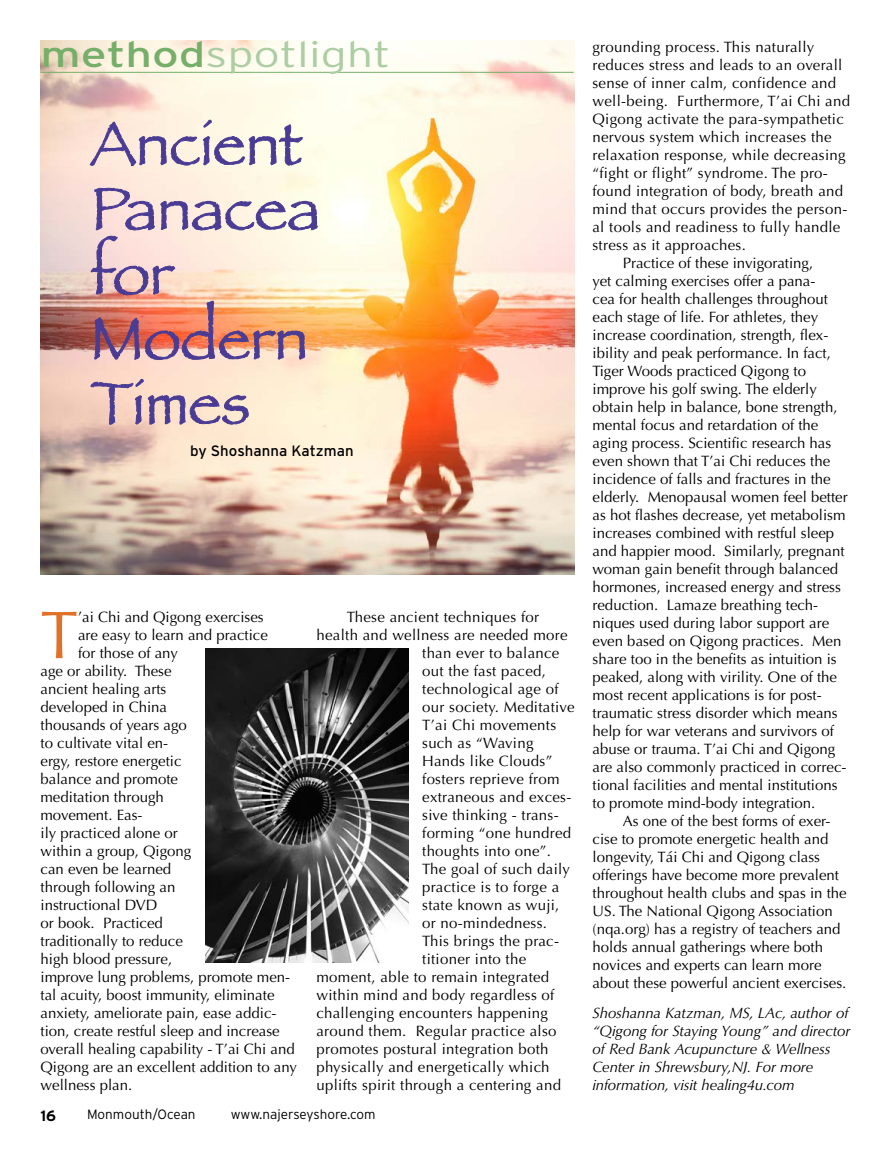
<style>
.page{position:relative;width:891px;height:1161px;background:#fff}
.page>*{position:absolute;margin:0;border:0;box-sizing:border-box;transform-origin:0 0}
.t1{font:67.5px "Optima";color:#e17127}
.t2{font:61.5px/64.8px "Papyrus";color:#4a3c94}
.t3{font:300 36px "Interstate";color:#adcda4;scale:1.3 1}
.t4{font:15px "Optima";color:#000}
.t5{font:15px "Optima";letter-spacing:.02em;color:#000}
.t6{font:italic 15px/18px "Optima";letter-spacing:-.01em;color:#000}
.t7{font:15px "Interstate";letter-spacing:.005em;color:#000}
.t8{font:700 15px "Interstate";color:#000}
.t9{font:300 13.5px "Interstate";color:#000}
.s1{font-weight:400;color:#75af6a}
</style>
<div class="page">
<img style="left:40px;top:40px;width:534px;height:534px">
<hr style="left:40px;top:72px;width:534px;height:1px;background:#75af6a">
<img style="left:89px;top:114px;width:229px;height:252px">
<svg style="left:90px;top:373px;width:159px;height:78px"></svg>
<img style="left:206px;top:649px;width:203px;height:314px">
<h3 class="t3" style="left:40px;top:34px;width:271px"><span class="s1">method</span>spotlight</h3>
<h2 class="t2" style="left:91px;top:110px;width:231px">Ancient<br>Panacea for<br>Modern<br>Times</h2>
<p class="t7" style="left:190px;top:442px;width:165px">by Shoshanna Katzman</p>
<h1 class="t1" style="left:40px;top:596px;width:39px">T</h1>
<p class="t4" style="left:78px;top:608px;width:187px">’ai Chi and Qigong exercises</p>
<p class="t4" style="left:78px;top:626px;width:191px">are easy to learn and practice</p>
<p class="t4" style="left:78px;top:644px;width:101px">for those of any</p>
<p class="t4" style="left:41px;top:662px;width:133px">age or ability. These</p>
<p class="t4" style="left:41px;top:680px;width:127px">ancient healing arts</p>
<p class="t4" style="left:41px;top:698px;width:128px">developed in China</p>
<p class="t4" style="left:41px;top:716px;width:148px">thousands of years ago</p>
<p class="t4" style="left:41px;top:734px;width:129px">to cultivate vital en-</p>
<p class="t4" style="left:41px;top:752px;width:143px">ergy, restore energetic</p>
<p class="t4" style="left:41px;top:770px;width:139px">balance and promote</p>
<p class="t4" style="left:41px;top:788px;width:125px">meditation through</p>
<p class="t4" style="left:41px;top:806px;width:104px">movement. Eas-</p>
<p class="t4" style="left:41px;top:824px;width:139px">ily practiced alone or</p>
<p class="t4" style="left:41px;top:842px;width:152px">within a group, Qigong</p>
<p class="t4" style="left:41px;top:860px;width:132px">can even be learned</p>
<p class="t4" style="left:41px;top:878px;width:136px">through following an</p>
<p class="t4" style="left:41px;top:896px;width:118px">instructional DVD</p>
<p class="t4" style="left:41px;top:914px;width:124px">or book. Practiced</p>
<p class="t4" style="left:41px;top:932px;width:144px">traditionally to reduce</p>
<p class="t4" style="left:41px;top:950px;width:133px">high blood pressure,</p>
<p class="t4" style="left:41px;top:968px;width:251px">improve lung problems, promote men-</p>
<p class="t4" style="left:41px;top:986px;width:235px">tal acuity, boost immunity, eliminate</p>
<p class="t4" style="left:41px;top:1004px;width:238px">anxiety, ameliorate pain, ease addic-</p>
<p class="t4" style="left:41px;top:1022px;width:241px">tion, create restful sleep and increase</p>
<p class="t4" style="left:41px;top:1040px;width:256px">overall healing capability - T’ai Chi and</p>
<p class="t4" style="left:41px;top:1058px;width:258px">Qigong are an excellent addition to any</p>
<p class="t4" style="left:41px;top:1076px;width:93px">wellness plan.</p>
<p class="t5" style="left:347px;top:608px;width:194px">These ancient techniques for</p>
<p class="t5" style="left:317px;top:626px;width:253px">health and wellness are needed more</p>
<p class="t5" style="left:422px;top:644px;width:139px">than ever to balance</p>
<p class="t5" style="left:422px;top:662px;width:125px">out the fast paced,</p>
<p class="t5" style="left:422px;top:680px;width:138px">technological age of</p>
<p class="t5" style="left:422px;top:698px;width:154px">our society. Meditative</p>
<p class="t5" style="left:422px;top:716px;width:135px">T’ai Chi movements</p>
<p class="t5" style="left:422px;top:734px;width:113px">such as “Waving</p>
<p class="t5" style="left:422px;top:752px;width:132px">Hands like Clouds”</p>
<p class="t5" style="left:422px;top:770px;width:139px">fosters reprieve from</p>
<p class="t5" style="left:422px;top:788px;width:151px">extraneous and exces-</p>
<p class="t5" style="left:422px;top:806px;width:138px">sive thinking - trans-</p>
<p class="t5" style="left:422px;top:824px;width:151px">forming “one hundred</p>
<p class="t5" style="left:422px;top:842px;width:130px">thoughts into one”.</p>
<p class="t5" style="left:422px;top:860px;width:149px">The goal of such daily</p>
<p class="t5" style="left:422px;top:878px;width:138px">practice is to forge a</p>
<p class="t5" style="left:422px;top:896px;width:139px">state known as wuji,</p>
<p class="t5" style="left:422px;top:914px;width:126px">or no-mindedness.</p>
<p class="t5" style="left:422px;top:932px;width:138px">This brings the prac-</p>
<p class="t5" style="left:422px;top:950px;width:106px">titioner into the</p>
<p class="t5" style="left:317px;top:968px;width:234px">moment, able to remain integrated</p>
<p class="t5" style="left:317px;top:986px;width:239px">within mind and body regardless of</p>
<p class="t5" style="left:317px;top:1004px;width:233px">challenging encounters happening</p>
<p class="t5" style="left:317px;top:1022px;width:242px">around them. Regular practice also</p>
<p class="t5" style="left:317px;top:1040px;width:234px">promotes postural integration both</p>
<p class="t5" style="left:317px;top:1058px;width:235px">physically and energetically which</p>
<p class="t5" style="left:317px;top:1076px;width:246px">uplifts spirit through a centering and</p>
<p class="t8" style="left:40px;top:1107px;width:17px">16</p>
<p class="t9" style="left:87px;top:1106px;width:110px">Monmouth/Ocean</p>
<p class="t9" style="left:231px;top:1106px;width:146px">www.najerseyshore.com</p>
<p class="t5" style="left:593px;top:38px;width:223px">grounding process. This naturally</p>
<p class="t5" style="left:593px;top:56px;width:251px">reduces stress and leads to an overall</p>
<p class="t5" style="left:593px;top:74px;width:245px">sense of inner calm, confidence and</p>
<p class="t5" style="left:593px;top:92px;width:259px">well-being. Furthermore, T’ai Chi and</p>
<p class="t5" style="left:593px;top:110px;width:253px">Qigong activate the para-sympathetic</p>
<p class="t5" style="left:593px;top:128px;width:241px">nervous system which increases the</p>
<p class="t5" style="left:593px;top:146px;width:255px">relaxation response, while decreasing</p>
<p class="t5" style="left:593px;top:164px;width:237px">“fight or flight” syndrome. The pro-</p>
<p class="t5" style="left:593px;top:182px;width:252px">found integration of body, breath and</p>
<p class="t5" style="left:593px;top:200px;width:256px">mind that occurs provides the person-</p>
<p class="t5" style="left:593px;top:218px;width:249px">al tools and readiness to fully handle</p>
<p class="t5" style="left:593px;top:236px;width:155px">stress as it approaches.</p>
<p class="t4" style="left:623px;top:254px;width:192px">Practice of these invigorating,</p>
<p class="t4" style="left:593px;top:272px;width:224px">yet calming exercises offer a pana-</p>
<p class="t4" style="left:593px;top:290px;width:237px">cea for health challenges throughout</p>
<p class="t4" style="left:593px;top:308px;width:227px">each stage of life. For athletes, they</p>
<p class="t4" style="left:593px;top:326px;width:237px">increase coordination, strength, flex-</p>
<p class="t4" style="left:593px;top:344px;width:240px">ibility and peak performance. In fact,</p>
<p class="t4" style="left:593px;top:362px;width:215px">Tiger Woods practiced Qigong to</p>
<p class="t4" style="left:593px;top:380px;width:226px">improve his golf swing. The elderly</p>
<p class="t4" style="left:593px;top:398px;width:247px">obtain help in balance, bone strength,</p>
<p class="t4" style="left:593px;top:416px;width:227px">mental focus and retardation of the</p>
<p class="t4" style="left:593px;top:434px;width:240px">aging process. Scientific research has</p>
<p class="t4" style="left:593px;top:452px;width:239px">even shown that T’ai Chi reduces the</p>
<p class="t4" style="left:593px;top:470px;width:240px">incidence of falls and fractures in the</p>
<p class="t4" style="left:593px;top:488px;width:257px">elderly. Menopausal women feel better</p>
<p class="t4" style="left:593px;top:506px;width:255px">as hot flashes decrease, yet metabolism</p>
<p class="t4" style="left:593px;top:524px;width:243px">increases combined with restful sleep</p>
<p class="t4" style="left:593px;top:542px;width:254px">and happier mood. Similarly, pregnant</p>
<p class="t4" style="left:593px;top:560px;width:247px">woman gain benefit through balanced</p>
<p class="t4" style="left:593px;top:578px;width:250px">hormones, increased energy and stress</p>
<p class="t4" style="left:593px;top:596px;width:227px">reduction. Lamaze breathing tech-</p>
<p class="t4" style="left:593px;top:614px;width:238px">niques used during labor support are</p>
<p class="t4" style="left:593px;top:632px;width:250px">even based on Qigong practices. Men</p>
<p class="t4" style="left:593px;top:650px;width:246px">share too in the benefits as intuition is</p>
<p class="t4" style="left:593px;top:668px;width:246px">peaked, along with virility. One of the</p>
<p class="t4" style="left:593px;top:686px;width:231px">most recent applications is for post-</p>
<p class="t4" style="left:593px;top:704px;width:247px">traumatic stress disorder which means</p>
<p class="t4" style="left:593px;top:722px;width:243px">help for war veterans and survivors of</p>
<p class="t4" style="left:593px;top:740px;width:244px">abuse or trauma. T’ai Chi and Qigong</p>
<p class="t4" style="left:593px;top:758px;width:256px">are also commonly practiced in correc-</p>
<p class="t4" style="left:593px;top:776px;width:247px">tional facilities and mental institutions</p>
<p class="t4" style="left:593px;top:794px;width:224px">to promote mind-body integration.</p>
<p class="t4" style="left:623px;top:812px;width:209px">As one of the best forms of exer-</p>
<p class="t4" style="left:593px;top:830px;width:237px">cise to promote energetic health and</p>
<p class="t4" style="left:593px;top:848px;width:229px">longevity, Tái Chi and Qigong class</p>
<p class="t4" style="left:593px;top:866px;width:248px">offerings have become more prevalent</p>
<p class="t4" style="left:593px;top:884px;width:256px">throughout health clubs and spas in the</p>
<p class="t4" style="left:593px;top:902px;width:242px">US. The National Qigong Association</p>
<p class="t4" style="left:593px;top:920px;width:250px">(nqa.org) has a registry of teachers and</p>
<p class="t4" style="left:593px;top:938px;width:232px">holds annual gatherings where both</p>
<p class="t4" style="left:593px;top:956px;width:231px">novices and experts can learn more</p>
<p class="t4" style="left:593px;top:974px;width:255px">about these powerful ancient exercises.</p>
<p class="t6" style="left:593px;top:1004px;width:259px">Shoshanna Katzman, MS, LAc, author of “Qigong for Staying Young” and director of Red Bank Acupuncture &amp; Wellness Center in Shrewsbury,NJ. For more information, visit healing4u.com</p>
</div>
